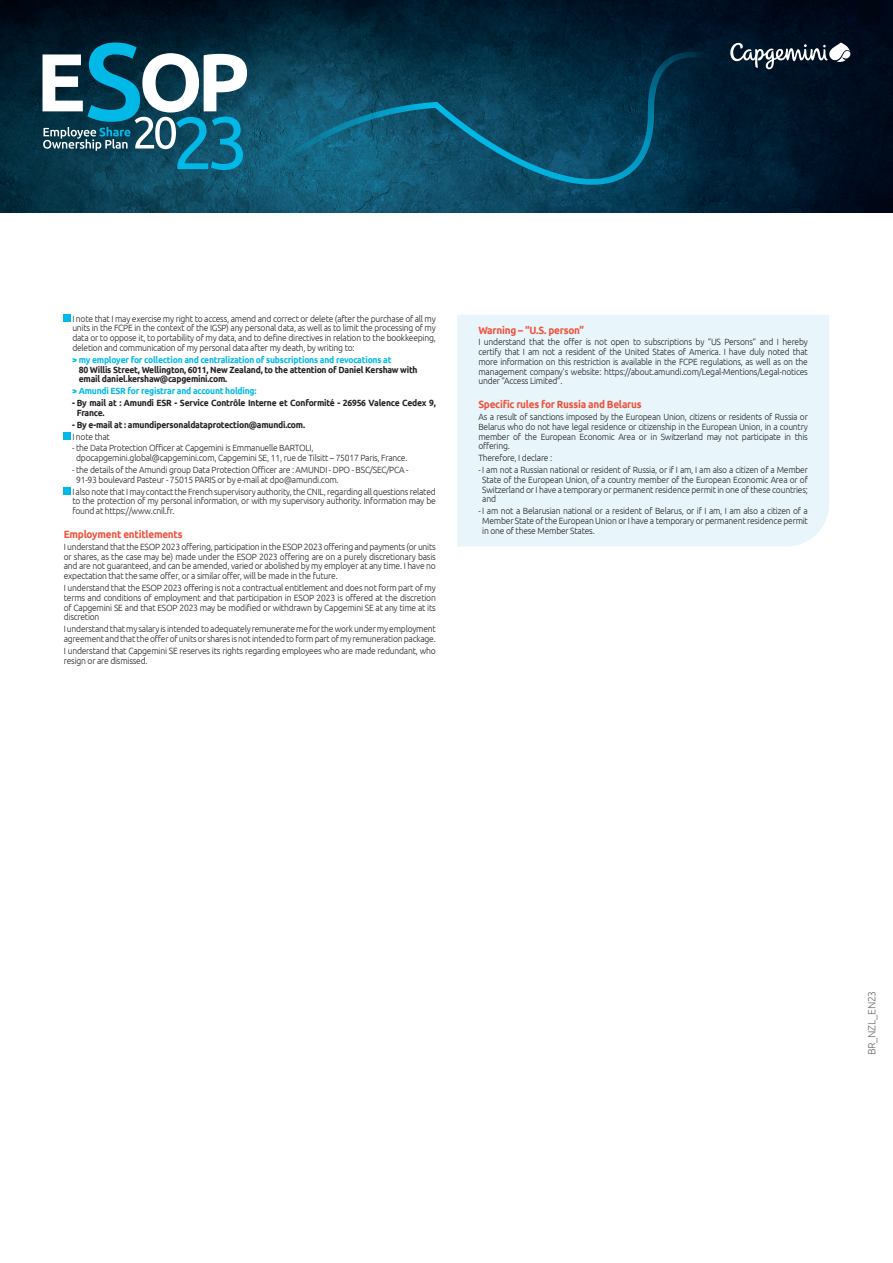
<style>
.page{position:relative;width:893px;height:1263px;background:#fff}
.page>*{position:absolute;margin:0;border:0;box-sizing:border-box;transform-origin:0 0}
.t1{font:700 10.5px "Ubuntu";letter-spacing:-.025em;color:#f0523c;scale:.95 1}
.t2{font:300 10.5px "Ubuntu";letter-spacing:-.025em;color:#6c6d70}
.t3{font:300 9px/9.8px "Ubuntu";letter-spacing:-.025em;color:#231f20;text-align:justify;scale:.95 1}
.t4{font:700 9px/9.8px "Ubuntu";letter-spacing:-.025em;color:#231f20;scale:.95 1}
.t5{font:700 9px "Ubuntu";letter-spacing:-.025em;color:#00b9e7;scale:.95 1}
.s1{color:#00b9e7}
</style>
<div class="page">
<img style="left:0;top:0;width:893px;height:213px">
<svg style="left:43px;top:43px;width:204px;height:127px"></svg>
<svg style="left:247px;top:52px;width:437px;height:144px;background:#0b4c65"></svg>
<svg style="left:730px;top:43px;width:120px;height:26px"></svg>
<div style="left:457px;top:315px;width:372px;height:231px;background:#e8f6fc"></div>
<div style="left:64px;top:315px;width:7px;height:7px;background:#00b9e7"></div>
<div style="left:64px;top:433px;width:7px;height:7px;background:#00b9e7"></div>
<div style="left:64px;top:488px;width:7px;height:7px;background:#00b9e7"></div>
<p class="t3" style="left:72px;top:313px;width:384px">I note that I may exercise my right to access, amend and correct or delete (after the purchase of all my units in the FCPE in the context of the IGSP) any personal data, as well as to limit the processing of my data or to oppose it, to portability of my data, and to define directives in relation to the bookkeeping, deletion and communication of my personal data after my death, by writing to:</p>
<p class="t4" style="left:79px;top:355px;width:358px;text-indent:-6px"><span class="s1">&gt; my employer for collection and centralization of subscriptions and revocations at<br></span>80 Willis Street, Wellington, 6011, New Zealand, to the attention of Daniel Kershaw with email daniel.kershaw@capgemini.com.</p>
<p class="t5" style="left:72px;top:386px;width:196px">&gt; Amundi ESR for registrar and account holding:</p>
<p class="t4" style="left:77px;top:398px;width:379px;text-indent:-5px">- By mail at : Amundi ESR - Service Contrôle Interne et Conformité - 26956 Valence Cedex 9,<br>France.</p>
<p class="t4" style="left:72px;top:419px;width:247px">- By e-mail at : amundipersonaldataprotection@amundi.com.</p>
<p class="t3" style="left:72px;top:431px;width:41px">I note that</p>
<p class="t3" style="left:76px;top:443px;width:350px;text-indent:-4px">- the Data Protection Officer at Capgemini is Emmanuelle BARTOLI, dpocapgemini.global@capgemini.com, Capgemini SE, 11, rue de Tilsitt – 75017 Paris, France.</p>
<p class="t3" style="left:76px;top:465px;width:351px;text-indent:-4px">- the details of the Amundi group Data Protection Officer are : AMUNDI - DPO - BSC/SEC/PCA -<br>91-93 boulevard Pasteur - 75015 PARIS or by e-mail at dpo@amundi.com.</p>
<p class="t3" style="left:72px;top:486px;width:384px">I also note that I may contact the French supervisory authority, the CNIL, regarding all questions related to the protection of my personal information, or with my supervisory authority. Information may be found at https://www.cnil.fr.</p>
<p class="t1" style="left:64px;top:528px;width:127px">Employment entitlements</p>
<p class="t3" style="left:64px;top:542px;width:393px">I understand that the ESOP 2023 offering, participation in the ESOP 2023 offering and payments (or units or shares, as the case may be) made under the ESOP 2023 offering are on a purely discretionary basis and are not guaranteed, and can be amended, varied or abolished by my employer at any time. I have no expectation that the same offer, or a similar offer, will be made in the future.</p>
<p class="t3" style="left:64px;top:583px;width:393px">I understand that the ESOP 2023 offering is not a contractual entitlement and does not form part of my terms and conditions of employment and that participation in ESOP 2023 is offered at the discretion of Capgemini SE and that ESOP 2023 may be modified or withdrawn by Capgemini SE at any time at its discretion</p>
<p class="t3" style="left:64px;top:624px;width:393px">I understand that my salary is intended to adequately remunerate me for the work under my employment agreement and that the offer of units or shares is not intended to form part of my remuneration package.</p>
<p class="t3" style="left:64px;top:645px;width:393px">I understand that Capgemini SE reserves its rights regarding employees who are made redundant, who resign or are dismissed.</p>
<p class="t1" style="left:478px;top:323px;width:113px">Warning – “U.S. person”</p>
<p class="t3" style="left:478px;top:337px;width:348px">I understand that the offer is not open to subscriptions by “US Persons” and I hereby certify that I am not a resident of the United States of America. I have duly noted that more information on this restriction is available in the FCPE regulations, as well as on the management company’s website: https://about.amundi.com/Legal-Mentions/Legal-notices under “Access Limited”.</p>
<p class="t1" style="left:478px;top:398px;width:173px">Specific rules for Russia and Belarus</p>
<p class="t3" style="left:478px;top:412px;width:348px">As a result of sanctions imposed by the European Union, citizens or residents of Russia or Belarus who do not have legal residence or citizenship in the European Union, in a country member of the European Economic Area or in Switzerland may not participate in this offering.</p>
<p class="t3" style="left:478px;top:453px;width:79px">Therefore, I declare :</p>
<p class="t3" style="left:482px;top:465px;width:344px;text-indent:-4px">- I am not a Russian national or resident of Russia, or if I am, I am also a citizen of a Member State of the European Union, of a country member of the European Economic Area or of Switzerland or I have a temporary or permanent residence permit in one of these countries; and</p>
<p class="t3" style="left:482px;top:506px;width:344px;text-indent:-4px">- I am not a Belarusian national or a resident of Belarus, or if I am, I am also a citizen of a Member State of the European Union or I have a temporary or permanent residence permit in one of these Member States.</p>
<p class="t2" style="left:865px;top:1055px;width:66px;rotate:-90deg">BR_NZL_EN23</p>
</div>
